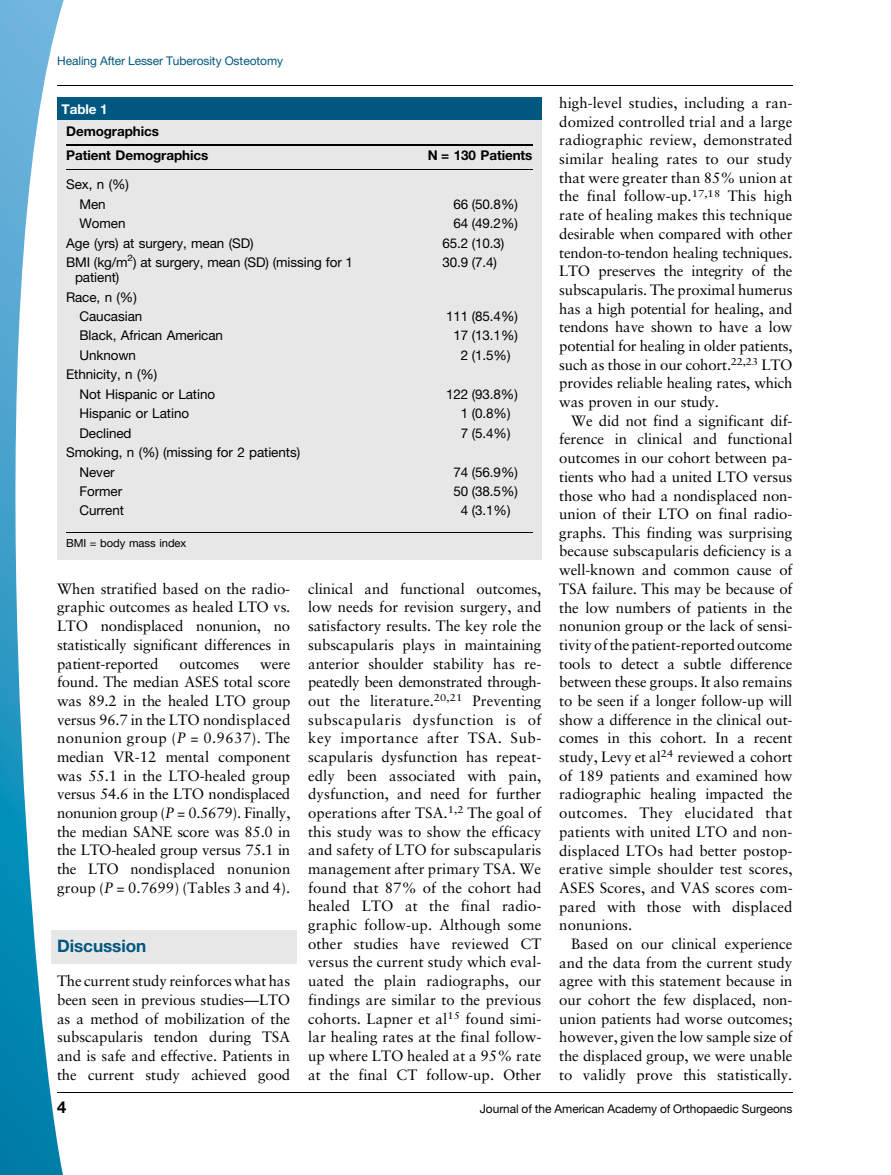
<style>
.page{position:relative;width:891px;height:1175px;background:#fff}
.page>*{position:absolute;margin:0;border:0;box-sizing:border-box;transform-origin:0 0}
.t1{font:17.25px "Adv O Td 1 f 5 cc 91.B";color:#00577f}
.t2{font:16.5px "Adv O Td 1 f 5 cc 91.B";color:#000}
.t3{font:15px/18.8px "Adv O Tece 49054";color:#000;text-align:justify}
.t4{font:13.5px/19.5px "Adv OT7 fe 89 a 09";color:#000}
.t5{font:13.5px/23.9px "Adv O Td 1 f 5 cc 91.B";color:#000}
.t6{font:13.5px "Adv O Td 1 f 5 cc 91.B";color:#fff}
.t7{font:12px "Adv OT7 fe 89 a 09";color:#000}
.t8{font:12px "Adv OT7 fe 89 a 09";color:#00577f}
.t9{font:11.25px "Adv OT7 fe 89 a 09";color:#000}
.s1{font-family:"Adv OT35458 d 10.I"}
.s2{font-style:inherit}
</style>
<div class="page">
<svg style="left:0;top:0;width:66px;height:1174px"></svg>
<div style="left:51px;top:930px;width:245px;height:33px;background:#e7e7e7"></div>
<div style="left:57px;top:136px;width:484px;height:398px;background:#e7e7e7"></div>
<hr style="left:66px;top:144px;width:466px;height:1px;background:#000">
<hr style="left:66px;top:532px;width:466px;height:1px;background:#000">
<hr style="left:66px;top:169px;width:466px;height:1px;background:#000">
<div style="left:57px;top:98px;width:484px;height:22px;background:#00577f"></div>
<div style="left:57px;top:120px;width:484px;height:16px;background:#e7e7e7"></div>
<div style="left:57px;top:534px;width:484px;height:26px;background:#e7e7e7"></div>
<hr style="left:57px;top:85px;width:735px;height:1px;background:#000">
<hr style="left:57px;top:1092px;width:735px;height:1px;background:#000">
<p class="t8" style="left:57px;top:57px;width:228px">Healing After Lesser Tuberosity Osteotomy</p>
<p class="t6" style="left:62px;top:104px;width:47px">Table 1</p>
<p class="t5" style="left:66px;top:121px;width:144px">Demographics<br>Patient Demographics</p>
<p class="t4" style="left:80px;top:176px;width:51px;text-indent:-13px">Sex, n (%)<br>Men</p>
<p class="t5" style="left:428px;top:145px;width:106px">N = 130 Patients</p>
<p class="t4" style="left:454px;top:196px;width:66px">66 (50.8%)</p>
<p class="t4" style="left:80px;top:215px;width:47px">Women</p>
<p class="t4" style="left:454px;top:215px;width:66px">64 (49.2%)</p>
<p class="t4" style="left:66px;top:235px;width:189px">Age (yrs) at surgery, mean (SD)</p>
<p class="t4" style="left:442px;top:235px;width:63px">65.2 (10.3)</p>
<p class="t4" style="left:75px;top:256px;width:279px;line-height:15px;text-indent:-9px">BMI (kg/m<sup>2</sup>) at surgery, mean (SD) (missing for 1 patient)</p>
<p class="t4" style="left:442px;top:254px;width:56px">30.9 (7.4)</p>
<p class="t4" style="left:80px;top:288px;width:64px;text-indent:-13px">Race, n (%)<br>Caucasian</p>
<p class="t4" style="left:446px;top:308px;width:73px">111 (85.4%)</p>
<p class="t4" style="left:80px;top:327px;width:145px">Black, African American</p>
<p class="t4" style="left:454px;top:327px;width:66px">17 (13.1%)</p>
<p class="t4" style="left:80px;top:347px;width:58px">Unknown</p>
<p class="t4" style="left:461px;top:347px;width:51px">2 (1.5%)</p>
<p class="t4" style="left:80px;top:366px;width:137px;text-indent:-13px">Ethnicity, n (%)<br>Not Hispanic or Latino</p>
<p class="t4" style="left:446px;top:386px;width:73px">122 (93.8%)</p>
<p class="t4" style="left:80px;top:405px;width:111px">Hispanic or Latino</p>
<p class="t4" style="left:461px;top:405px;width:51px">1 (0.8%)</p>
<p class="t4" style="left:80px;top:424px;width:53px">Declined</p>
<p class="t4" style="left:461px;top:424px;width:51px">7 (5.4%)</p>
<p class="t4" style="left:80px;top:444px;width:222px;text-indent:-13px">Smoking, n (%) (missing for 2 patients)<br>Never</p>
<p class="t4" style="left:454px;top:463px;width:66px">74 (56.9%)</p>
<p class="t4" style="left:80px;top:483px;width:44px">Former</p>
<p class="t4" style="left:454px;top:483px;width:66px">50 (38.5%)</p>
<p class="t4" style="left:80px;top:502px;width:46px">Current</p>
<p class="t4" style="left:461px;top:502px;width:51px">4 (3.1%)</p>
<p class="t9" style="left:66px;top:539px;width:122px">BMI = body mass index</p>
<p class="t3" style="left:57px;top:580px;width:235px">When stratified based on the radio&shy;graphic outcomes as healed LTO vs.<br>LTO nondisplaced nonunion, no statistically significant differences in patient-reported</p>
<p class="t3" style="left:179px;top:655px;width:61px">outcomes</p>
<p class="t3" style="left:57px;top:655px;width:235px;text-indent:203px">were found. The median ASES total score was 89.2 in the healed LTO group versus 96.7 in the LTO nondisplaced nonunion group (<span class="s1">P</span> = 0.9637). The median VR-12 mental component was 55.1 in the LTO-healed group versus 54.6 in the LTO nondisplaced nonunion group (<span class="s1">P</span> = 0.5679). Finally, the median SANE score was 85.0 in the LTO-healed group versus 75.1 in the LTO nondisplaced nonunion group (<span class="s1">P</span> = 0.7699) (Tables 3 and 4).</p>
<p class="t1" style="left:57px;top:939px;width:90px">Discussion</p>
<p class="t3" style="left:57px;top:973px;width:235px">The current study reinforces what has been seen in previous studies<span class="s2">—</span>LTO as a method of mobilization of the subscapularis tendon during TSA and is safe and effective. Patients in the current study achieved good</p>
<p class="t3" style="left:308px;top:580px;width:235px">clinical and functional outcomes, low needs for revision surgery, and satisfactory results. The key role the subscapularis plays in maintaining anterior shoulder stability has re&shy;peatedly been demonstrated through&shy;out the literature.<sup>20,21</sup> Preventing subscapularis dysfunction is of key importance after TSA. Sub&shy;scapularis dysfunction has repeat&shy;edly been associated with pain, dysfunction, and need for further operations after TSA.<sup>1,2</sup> The goal of this study was to show the efficacy and safety of LTO for subscapularis management after primary TSA. We found that 87% of the cohort had healed LTO at the final radio&shy;graphic follow-up. Although some other studies have reviewed CT versus the current study which eval&shy;uated the plain radiographs, our findings are similar to the previous cohorts. Lapner et al<sup>15</sup> found simi&shy;lar healing rates at the final follow&shy;up where LTO healed at a 95% rate at the final CT follow-up. Other</p>
<p class="t3" style="left:559px;top:95px;width:235px">high-level studies, including a ran&shy;domized controlled trial and a large radiographic review, demonstrated similar healing rates to our study that were greater than 85% union at the final follow-up.<sup>17,18</sup> This high rate of healing makes this technique desirable when compared with other tendon-to-tendon healing techniques.<br>LTO preserves the integrity of the subscapularis. The proximal humerus has a high potential for healing, and tendons have shown to have a low potential for healing in older patients, such as those in our cohort.<sup>22,23</sup> LTO provides reliable healing rates, which was proven in our study.</p>
<p class="t3" style="left:559px;top:412px;width:235px;text-indent:12px">We did not find a significant dif&shy;ference in clinical and functional outcomes in our cohort between pa&shy;tients who had a united LTO versus those who had a nondisplaced non&shy;union of their LTO on final radio&shy;graphs. This finding was surprising because subscapularis deficiency is a well-known and common cause of TSA failure. This may be because of the low numbers of patients in the nonunion group or the lack of sensi&shy;tivity of the patient-reported outcome tools to detect a subtle difference between these groups. It also remains to be seen if a longer follow-up will show a difference in the clinical out&shy;comes in this cohort. In a recent study, Levy et al<sup>24</sup> reviewed a cohort of 189 patients and examined how radiographic healing impacted the outcomes. They elucidated that patients with united LTO and non&shy;displaced LTOs had better postop&shy;erative simple shoulder test scores, ASES Scores, and VAS scores com&shy;pared with those with displaced nonunions.</p>
<p class="t3" style="left:559px;top:935px;width:235px;text-indent:12px">Based on our clinical experience and the data from the current study agree with this statement because in our cohort the few displaced, non&shy;union patients had worse outcomes; however, given the low sample size of the displaced group, we were unable to validly prove this statistically.</p>
<p class="t2" style="left:57px;top:1101px;width:11px">4</p>
<p class="t7" style="left:480px;top:1104px;width:314px">Journal of the American Academy of Orthopaedic Surgeons</p>
</div>
